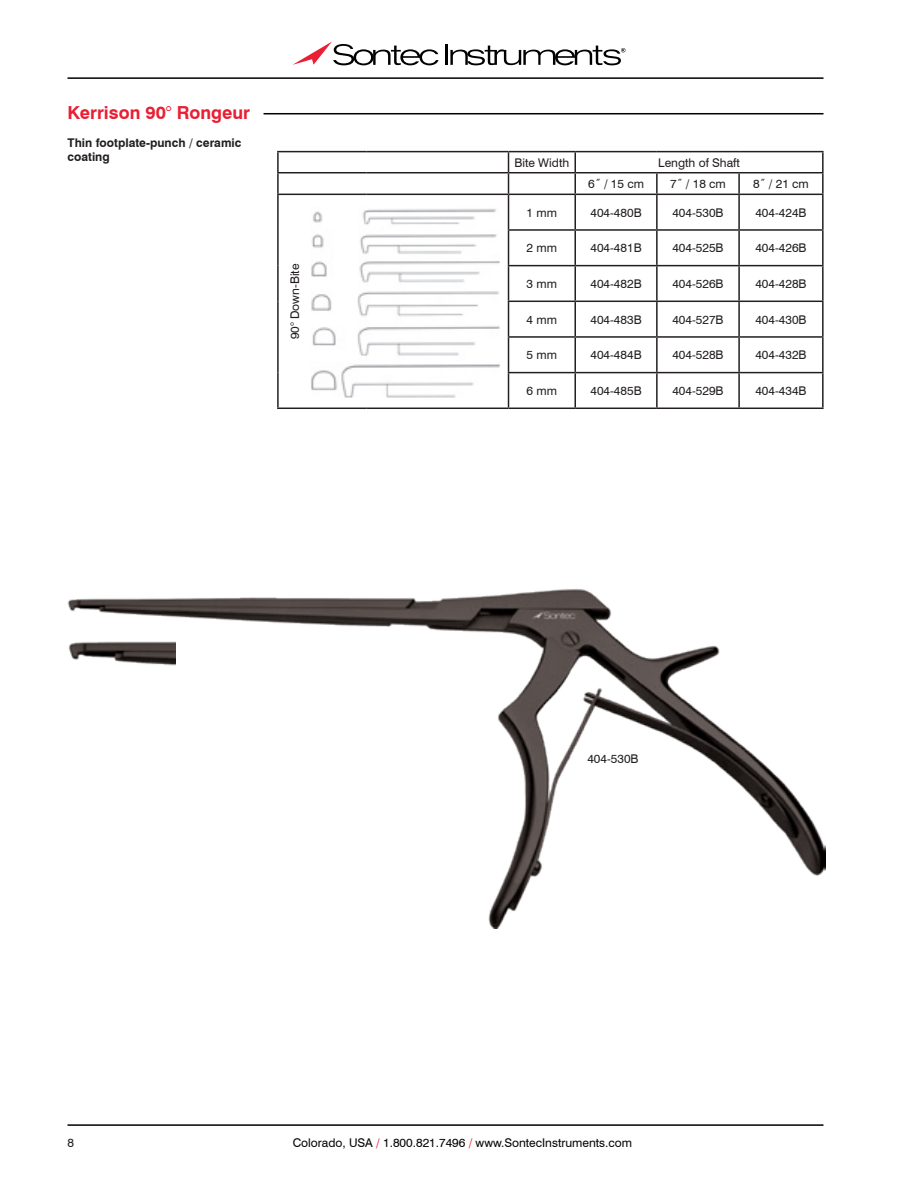
<style>
.page{position:relative;width:918px;height:1188px;background:#fff}
.page>*{position:absolute;margin:0;border:0;box-sizing:border-box;transform-origin:0 0}
.t1{font:700 18px "Swiss 721 BT";color:#ea1f34}
.Misc{font:12px "Swiss 721 BT";color:#231f20}
.t2{font:12px "Swiss 721 BT";color:#040503}
.Description{font:700 12px/14.4px "Swiss 721 BT";color:#231f20}
.s1{font-weight:400}
.s2{color:#ea2036}
</style>
<div class="page">
<hr style="left:264px;top:113px;width:560px;height:1px;background:#000">
<hr style="left:277px;top:151px;width:89px;height:1px;background:#231f20">
<hr style="left:277px;top:152px;width:2px;height:20px;background:#231f20">
<hr style="left:366px;top:151px;width:143px;height:1px;background:#231f20">
<hr style="left:509px;top:151px;width:66px;height:1px;background:#231f20">
<hr style="left:575px;top:151px;width:82px;height:1px;background:#231f20">
<hr style="left:574px;top:152px;width:2px;height:20px;background:#231f20">
<hr style="left:657px;top:151px;width:82px;height:1px;background:#231f20">
<hr style="left:739px;top:151px;width:85px;height:1px;background:#231f20">
<hr style="left:822px;top:152px;width:2px;height:20px;background:#231f20">
<hr style="left:277px;top:172px;width:89px;height:1px;background:#231f20">
<hr style="left:277px;top:173px;width:2px;height:21px;background:#231f20">
<hr style="left:366px;top:172px;width:143px;height:1px;background:#231f20">
<hr style="left:509px;top:172px;width:66px;height:1px;background:#231f20">
<svg style="left:508px;top:152px;width:1px;height:42px"></svg>
<hr style="left:575px;top:172px;width:82px;height:1px;background:#231f20">
<hr style="left:574px;top:173px;width:2px;height:21px;background:#231f20">
<hr style="left:657px;top:172px;width:82px;height:1px;background:#231f20">
<hr style="left:656px;top:173px;width:2px;height:21px;background:#231f20">
<hr style="left:739px;top:172px;width:85px;height:1px;background:#231f20">
<hr style="left:738px;top:173px;width:2px;height:21px;background:#231f20">
<hr style="left:822px;top:173px;width:2px;height:21px;background:#231f20">
<hr style="left:277px;top:194px;width:89px;height:1px;background:#231f20">
<hr style="left:277px;top:195px;width:2px;height:35px;background:#231f20">
<hr style="left:366px;top:194px;width:143px;height:1px;background:#231f20">
<hr style="left:509px;top:194px;width:66px;height:1px;background:#231f20">
<hr style="left:508px;top:195px;width:1px;height:34px;background:#231f20">
<hr style="left:575px;top:194px;width:82px;height:1px;background:#231f20">
<hr style="left:574px;top:195px;width:2px;height:34px;background:#231f20">
<hr style="left:657px;top:194px;width:82px;height:1px;background:#231f20">
<hr style="left:656px;top:195px;width:2px;height:34px;background:#231f20">
<hr style="left:739px;top:194px;width:85px;height:1px;background:#231f20">
<hr style="left:738px;top:195px;width:2px;height:34px;background:#231f20">
<hr style="left:822px;top:195px;width:2px;height:34px;background:#231f20">
<hr style="left:277px;top:230px;width:2px;height:36px;background:#231f20">
<hr style="left:508px;top:229px;width:67px;height:2px;background:#231f20">
<hr style="left:508px;top:231px;width:1px;height:34px;background:#231f20">
<hr style="left:575px;top:229px;width:82px;height:2px;background:#231f20">
<hr style="left:574px;top:231px;width:2px;height:34px;background:#231f20">
<hr style="left:657px;top:229px;width:82px;height:2px;background:#231f20">
<hr style="left:656px;top:231px;width:2px;height:34px;background:#231f20">
<hr style="left:739px;top:229px;width:85px;height:2px;background:#231f20">
<hr style="left:738px;top:231px;width:2px;height:34px;background:#231f20">
<hr style="left:822px;top:231px;width:2px;height:34px;background:#231f20">
<hr style="left:277px;top:266px;width:2px;height:35px;background:#231f20">
<hr style="left:508px;top:265px;width:67px;height:1px;background:#231f20">
<hr style="left:508px;top:266px;width:1px;height:35px;background:#231f20">
<hr style="left:575px;top:265px;width:82px;height:1px;background:#231f20">
<hr style="left:574px;top:266px;width:2px;height:35px;background:#231f20">
<hr style="left:657px;top:265px;width:82px;height:1px;background:#231f20">
<hr style="left:656px;top:266px;width:2px;height:35px;background:#231f20">
<hr style="left:739px;top:265px;width:85px;height:1px;background:#231f20">
<hr style="left:738px;top:266px;width:2px;height:35px;background:#231f20">
<hr style="left:822px;top:266px;width:2px;height:35px;background:#231f20">
<hr style="left:277px;top:301px;width:2px;height:36px;background:#231f20">
<hr style="left:508px;top:301px;width:67px;height:1px;background:#231f20">
<hr style="left:508px;top:302px;width:1px;height:34px;background:#231f20">
<hr style="left:575px;top:301px;width:82px;height:1px;background:#231f20">
<hr style="left:574px;top:302px;width:2px;height:34px;background:#231f20">
<hr style="left:657px;top:301px;width:82px;height:1px;background:#231f20">
<hr style="left:656px;top:302px;width:2px;height:34px;background:#231f20">
<hr style="left:739px;top:301px;width:85px;height:1px;background:#231f20">
<hr style="left:738px;top:302px;width:2px;height:34px;background:#231f20">
<hr style="left:822px;top:302px;width:2px;height:34px;background:#231f20">
<hr style="left:277px;top:337px;width:2px;height:36px;background:#231f20">
<hr style="left:508px;top:336px;width:67px;height:2px;background:#231f20">
<hr style="left:508px;top:338px;width:1px;height:34px;background:#231f20">
<hr style="left:575px;top:336px;width:82px;height:2px;background:#231f20">
<hr style="left:574px;top:338px;width:2px;height:34px;background:#231f20">
<hr style="left:657px;top:336px;width:82px;height:2px;background:#231f20">
<hr style="left:656px;top:338px;width:2px;height:34px;background:#231f20">
<hr style="left:739px;top:336px;width:85px;height:2px;background:#231f20">
<hr style="left:738px;top:338px;width:2px;height:34px;background:#231f20">
<hr style="left:822px;top:338px;width:2px;height:34px;background:#231f20">
<hr style="left:277px;top:373px;width:2px;height:35px;background:#231f20">
<hr style="left:508px;top:372px;width:67px;height:1px;background:#231f20">
<hr style="left:508px;top:373px;width:1px;height:35px;background:#231f20">
<hr style="left:575px;top:372px;width:82px;height:1px;background:#231f20">
<hr style="left:574px;top:373px;width:2px;height:35px;background:#231f20">
<hr style="left:657px;top:372px;width:82px;height:1px;background:#231f20">
<hr style="left:656px;top:373px;width:2px;height:35px;background:#231f20">
<hr style="left:739px;top:372px;width:85px;height:1px;background:#231f20">
<hr style="left:738px;top:373px;width:2px;height:35px;background:#231f20">
<hr style="left:822px;top:373px;width:2px;height:35px;background:#231f20">
<hr style="left:277px;top:408px;width:89px;height:1px;background:#231f20">
<hr style="left:366px;top:408px;width:143px;height:1px;background:#231f20">
<hr style="left:509px;top:408px;width:66px;height:1px;background:#231f20">
<hr style="left:575px;top:408px;width:82px;height:1px;background:#231f20">
<hr style="left:657px;top:408px;width:82px;height:1px;background:#231f20">
<hr style="left:739px;top:408px;width:85px;height:1px;background:#231f20">
<img style="left:67px;top:589px;width:758px;height:339px">
<img style="left:311px;top:208px;width:189px;height:190px">
<hr style="left:68px;top:1124px;width:756px;height:2px;background:#000">
<hr style="left:68px;top:77px;width:756px;height:2px;background:#000">
<svg style="left:293px;top:42px;width:146px;height:23px"></svg>
<hr style="left:446px;top:45px;width:2px;height:20px;background:#000">
<svg style="left:450px;top:46px;width:175px;height:19px"></svg>
<p class="t1" style="left:68px;top:101px;width:184px">Kerrison 90<span class="s1">°</span> Rongeur</p>
<p class="Description" style="left:68px;top:135px;width:175px">Thin footplate-punch / ceramic coating</p>
<p class="Misc" style="left:288px;top:339px;width:77px;rotate:-90deg">90° Down-Bite</p>
<p class="Misc" style="left:515px;top:155px;width:56px">Bite Width</p>
<p class="Misc" style="left:658px;top:155px;width:83px">Length of Shaft</p>
<p class="Misc" style="left:588px;top:176px;width:57px">6˝ / 15 cm</p>
<p class="Misc" style="left:670px;top:176px;width:57px">7˝ / 18 cm</p>
<p class="Misc" style="left:753px;top:176px;width:57px">8˝ / 21 cm</p>
<p class="Misc" style="left:527px;top:205px;width:32px">1 mm</p>
<p class="Misc" style="left:590px;top:205px;width:53px">404-480B</p>
<p class="Misc" style="left:672px;top:205px;width:53px">404-530B</p>
<p class="Misc" style="left:755px;top:205px;width:53px">404-424B</p>
<p class="Misc" style="left:527px;top:241px;width:32px">2 mm</p>
<p class="Misc" style="left:590px;top:241px;width:53px">404-481B</p>
<p class="Misc" style="left:672px;top:241px;width:53px">404-525B</p>
<p class="Misc" style="left:755px;top:241px;width:53px">404-426B</p>
<p class="Misc" style="left:527px;top:276px;width:32px">3 mm</p>
<p class="Misc" style="left:590px;top:276px;width:53px">404-482B</p>
<p class="Misc" style="left:672px;top:276px;width:53px">404-526B</p>
<p class="Misc" style="left:755px;top:276px;width:53px">404-428B</p>
<p class="Misc" style="left:527px;top:312px;width:32px">4 mm</p>
<p class="Misc" style="left:590px;top:312px;width:53px">404-483B</p>
<p class="Misc" style="left:672px;top:312px;width:53px">404-527B</p>
<p class="Misc" style="left:755px;top:312px;width:53px">404-430B</p>
<p class="Misc" style="left:527px;top:348px;width:32px">5 mm</p>
<p class="Misc" style="left:590px;top:348px;width:53px">404-484B</p>
<p class="Misc" style="left:672px;top:348px;width:53px">404-528B</p>
<p class="Misc" style="left:755px;top:348px;width:53px">404-432B</p>
<p class="Misc" style="left:527px;top:383px;width:32px">6 mm</p>
<p class="Misc" style="left:590px;top:383px;width:53px">404-485B</p>
<p class="Misc" style="left:672px;top:383px;width:53px">404-529B</p>
<p class="Misc" style="left:755px;top:383px;width:53px">404-434B</p>
<p class="Misc" style="left:587px;top:751px;width:53px">404-530B</p>
<p class="Misc" style="left:68px;top:1136px;width:8px">8</p>
<p class="t2" style="left:293px;top:1136px;width:341px">Colorado, USA <span class="s2">/</span> 1.800.821.7496 <span class="s2">/</span> www.SontecInstruments.com</p>
</div>
